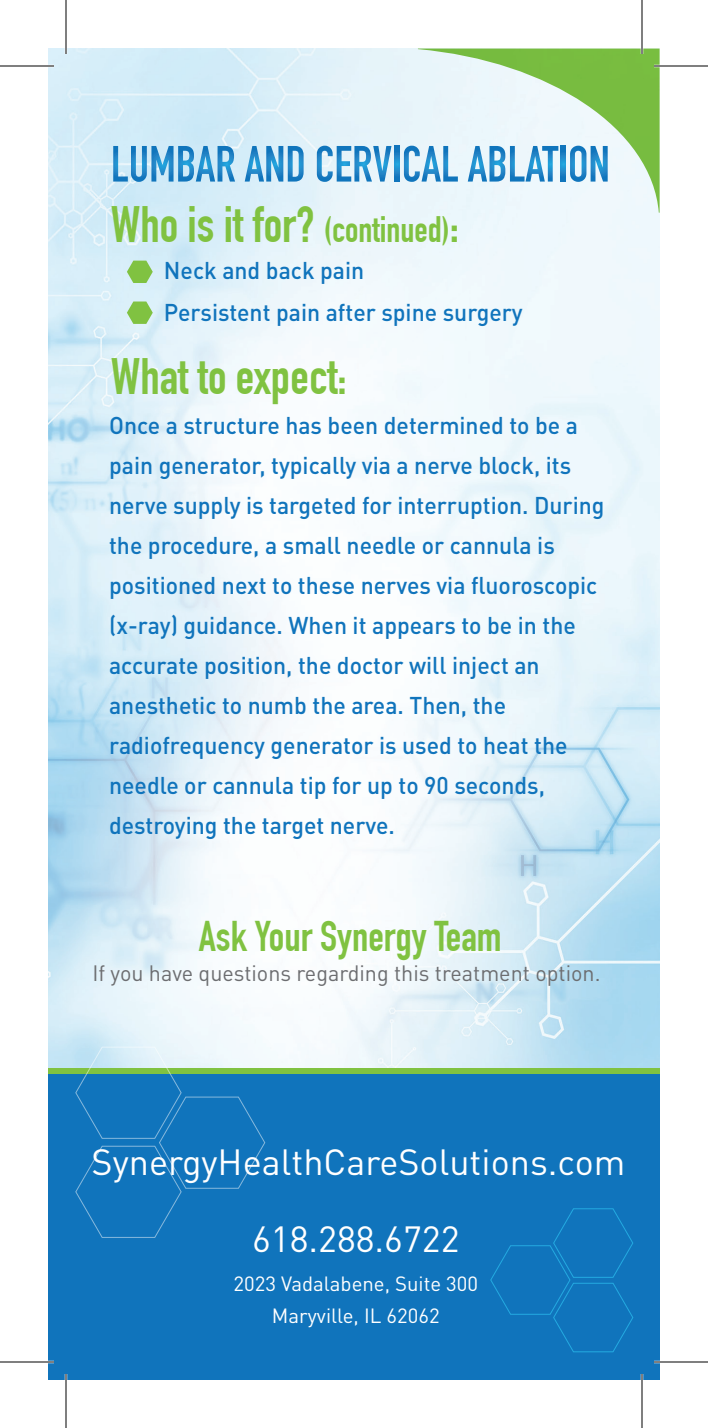
<style>
.page{position:relative;width:708px;height:1428px;background:#fff}
.page>*{position:absolute;margin:0;border:0;box-sizing:border-box;transform-origin:0 0}
.t1{font:700 50px "DIN Condensed";color:#80c241}
.t2{font:700 42px "DIN Condensed";color:#80c241}
.t3{font:36px "DIN Pro";color:#fff}
.t4{font:500 24px/40px "DIN Pro";color:#1074bc;scale:.96 1}
.t5{font:22px "DIN Pro";color:#6c6d70}
.t6{font:20.4px/32.2px "DIN Pro";color:#fff;text-align:center}
.s1{font-size:36px}
</style>
<div class="page">
<img style="left:48px;top:48px;width:612px;height:1020px">
<div style="left:48px;top:1074px;width:612px;height:306px;background:#1074bc"></div>
<svg style="left:75px;top:1047px;width:190px;height:191px"></svg>
<svg style="left:490px;top:1208px;width:144px;height:144px"></svg>
<svg style="left:127px;top:261px;width:26px;height:22px"></svg>
<svg style="left:127px;top:302px;width:26px;height:22px"></svg>
<svg style="left:113px;top:146px;width:122px;height:36px;background:#75b6de"></svg>
<svg style="left:245px;top:146px;width:59px;height:36px;background:#73b4dd"></svg>
<svg style="left:317px;top:146px;width:74px;height:36px;background:#83bce0"></svg>
<svg style="left:395px;top:146px;width:4px;height:36px"></svg>
<svg style="left:404px;top:49px;width:256px;height:164px;background:#bedec9"></svg>
<hr style="left:0;top:65px;width:54px;height:2px;background:#fff">
<hr style="left:654px;top:65px;width:54px;height:2px;background:#fff">
<hr style="left:0;top:1361px;width:54px;height:2px;background:#fff">
<hr style="left:654px;top:1361px;width:54px;height:2px;background:#fff">
<hr style="left:65px;top:0;width:2px;height:54px;background:#fff">
<hr style="left:65px;top:1374px;width:2px;height:54px;background:#fff">
<hr style="left:641px;top:0;width:2px;height:54px;background:#fff">
<hr style="left:641px;top:1374px;width:2px;height:54px;background:#fff">
<hr style="left:0;top:66px;width:54px;height:1px;background:#000">
<hr style="left:654px;top:66px;width:54px;height:1px;background:#000">
<hr style="left:0;top:1362px;width:54px;height:1px;background:#000">
<hr style="left:654px;top:1362px;width:54px;height:1px;background:#000">
<hr style="left:66px;top:0;width:1px;height:54px;background:#000">
<hr style="left:66px;top:1374px;width:1px;height:54px;background:#000">
<hr style="left:642px;top:0;width:1px;height:54px;background:#000">
<hr style="left:642px;top:1374px;width:1px;height:54px;background:#000">
<h1 class="t1" style="left:111px;top:195px;width:350px">Who is it for? <span class="s1">(continued)</span>:</h1>
<p class="t4" style="left:164px;top:248px;width:375px;line-height:42px">Neck and back pain<br>Persistent pain after spine surgery</p>
<h1 class="t1" style="left:111px;top:347px;width:238px">What to expect:</h1>
<p class="t4" style="left:109px;top:404px;width:518px">Once a structure has been determined to be a pain generator, typically via a nerve block, its nerve supply is targeted for interruption. During the procedure, a small needle or cannula is positioned next to these nerves via fluoroscopic (x-ray) guidance. When it appears to be in the accurate position, the doctor will inject an anesthetic to numb the area. Then, the radiofrequency generator is used to heat the needle or cannula tip for up to 90 seconds, destroying the target nerve.</p>
<h2 class="t2" style="left:199px;top:912px;width:304px">Ask Your Synergy Team</h2>
<p class="t5" style="left:92px;top:958px;width:510px">If you have questions regarding this treatment option.</p>
<h3 class="t3" style="left:92px;top:1137px;width:535px">SynergyHealthCareSolutions.com</h3>
<h3 class="t3" style="left:252px;top:1215px;width:209px">618.288.6722</h3>
<p class="t6" style="left:233px;top:1267px;width:246px">2023 Vadalabene, Suite 300<br>Maryville, IL 62062</p>
</div>
